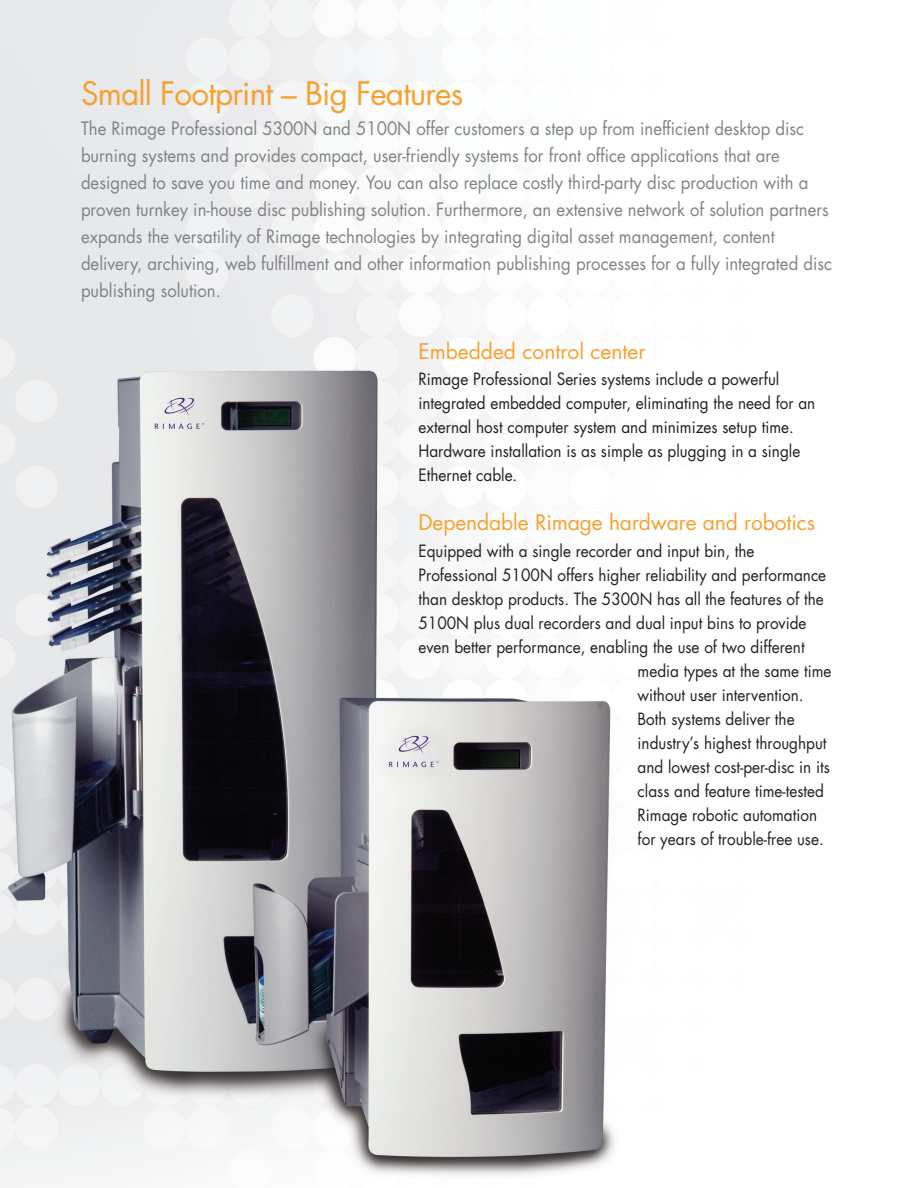
<style>
.page{position:relative;width:918px;height:1188px;background:#fff}
.page>*{position:absolute;margin:0;border:0;box-sizing:border-box;transform-origin:0 0}
.t1{font:31.5px "Futura";letter-spacing:-.025em;color:#f8a02d}
.Intro_SubHead_2{font:21px "Futura";letter-spacing:-.005em;color:#f8a02d}
.Intro_text_Gray-Page{font:18px/27px "Futura";color:#808285;scale:.93 1}
.Intro_SubHead_2-2{font:16.5px/24px "Futura";color:#231f20;scale:.93 1}
</style>
<div class="page">
<img style="left:0;top:0;width:615px;height:1182px">
<p class="t1" style="left:81px;top:74px;width:384px">Small Footprint – Big Features</p>
<p class="Intro_text_Gray-Page" style="left:81px;top:116px;width:809px">The Rimage Professional 5300N and 5100N offer customers a step up from inefficient desktop disc burning systems and provides compact, user-friendly systems for front office applications that are designed to save you time and money. You can also replace costly third-party disc production with a proven turnkey in-house disc publishing solution. Furthermore, an extensive network of solution partners expands the versatility of Rimage technologies by integrating digital asset management, content delivery, archiving, web fulfillment and other information publishing processes for a fully integrated disc publishing solution.</p>
<p class="Intro_SubHead_2" style="left:418px;top:338px;width:229px">Embedded control center</p>
<p class="Intro_SubHead_2-2" style="left:418px;top:367px;width:428px">Rimage Professional Series systems include a powerful integrated embedded computer, eliminating the need for an external host computer system and minimizes setup time.<br>Hardware installation is as simple as plugging in a single Ethernet cable.</p>
<p class="Intro_SubHead_2" style="left:418px;top:509px;width:398px">Dependable Rimage hardware and robotics</p>
<p class="Intro_SubHead_2-2" style="left:418px;top:539px;width:363px">Equipped with a single recorder and input bin, the</p>
<p class="Intro_SubHead_2-2" style="left:418px;top:563px;width:440px">Professional 5100N offers higher reliability and performance</p>
<p class="Intro_SubHead_2-2" style="left:418px;top:587px;width:437px">than desktop products. The 5300N has all the features of the</p>
<p class="Intro_SubHead_2-2" style="left:418px;top:611px;width:419px">5100N plus dual recorders and dual input bins to provide</p>
<p class="Intro_SubHead_2-2" style="left:418px;top:635px;width:417px">even better performance, enabling the use of two different</p>
<p class="Intro_SubHead_2-2" style="left:638px;top:659px;width:210px">media types at the same time</p>
<p class="Intro_SubHead_2-2" style="left:638px;top:683px;width:180px">without user intervention.</p>
<p class="Intro_SubHead_2-2" style="left:638px;top:707px;width:170px">Both systems deliver the</p>
<p class="Intro_SubHead_2-2" style="left:638px;top:731px;width:205px">industry’s highest throughput</p>
<p class="Intro_SubHead_2-2" style="left:638px;top:755px;width:208px">and lowest cost-per-disc in its</p>
<p class="Intro_SubHead_2-2" style="left:638px;top:779px;width:202px">class and feature time-tested</p>
<p class="Intro_SubHead_2-2" style="left:638px;top:803px;width:195px">Rimage robotic automation</p>
<p class="Intro_SubHead_2-2" style="left:638px;top:827px;width:202px">for years of trouble-free use.</p>
</div>
